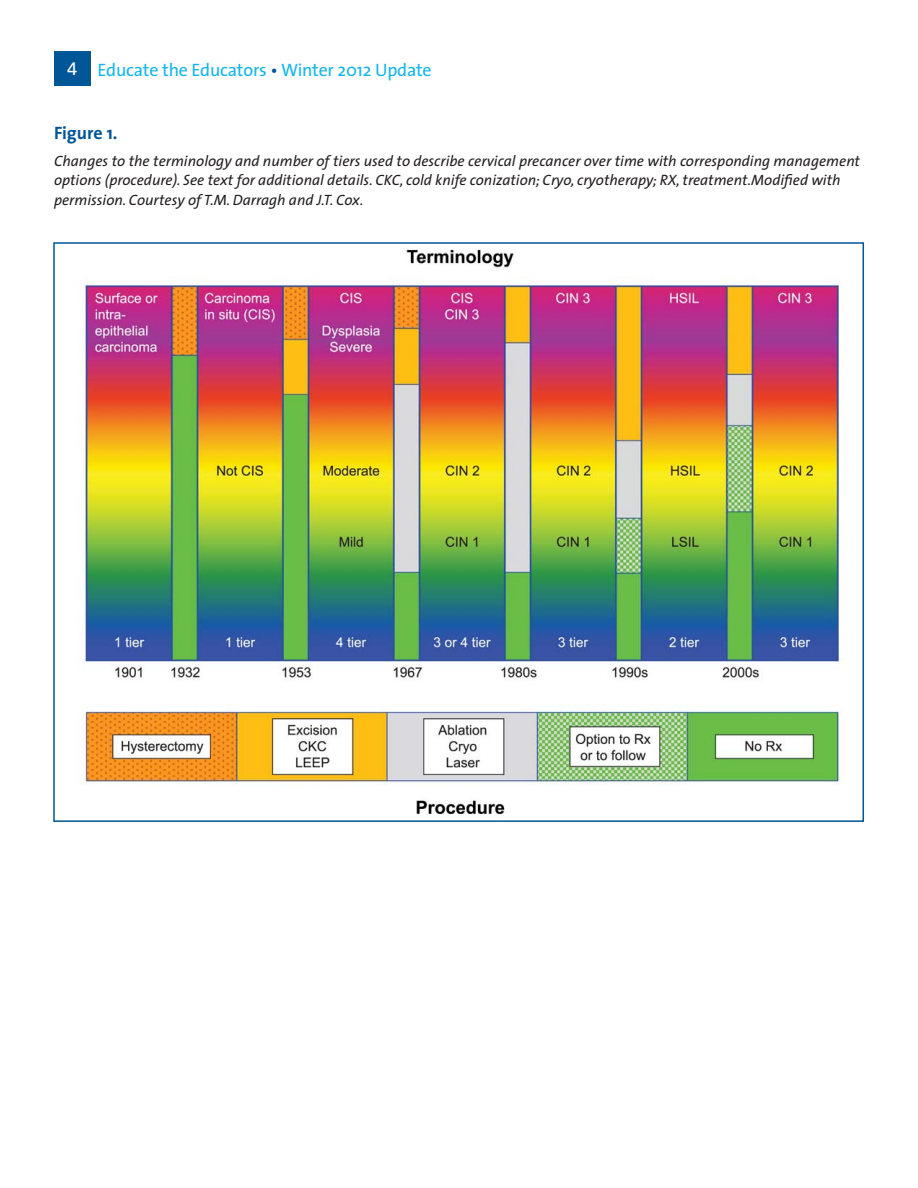
<style>
.page{position:relative;width:918px;height:1188px;background:#fff}
.page>*{position:absolute;margin:0;border:0;box-sizing:border-box;transform-origin:0 0}
.t1{font:18px "The Sans";letter-spacing:-.01em;color:#13b5ea}
.t2{font:700 18px "The Sans";color:#005696}
.t3{font:italic 15px/19.5px "The Sans";color:#231f20}
.s1{font-family:"Univers";color:#fff}
.s2{color:#005696}
</style>
<div class="page">
<div style="left:54px;top:51px;width:36px;height:34px;background:#005696"></div>
<img style="left:82px;top:249px;width:758px;height:566px">
<p class="t1" style="left:67px;top:63px;width:366px"><span class="s1">4</span> Educate the Educators <span class="s2">•</span> Winter 2012 Update</p>
<p class="t2" style="left:54px;top:125px;width:65px">Figure 1.</p>
<p class="t3" style="left:54px;top:152px;width:808px">Changes to the terminology and number of tiers used to describe cervical precancer over time with corresponding management options (procedure). See text for additional details. CKC, cold knife conization; Cryo, cryotherapy; RX, treatment.Modified with permission. Courtesy of T.M. Darragh and J.T. Cox.</p>
</div>
